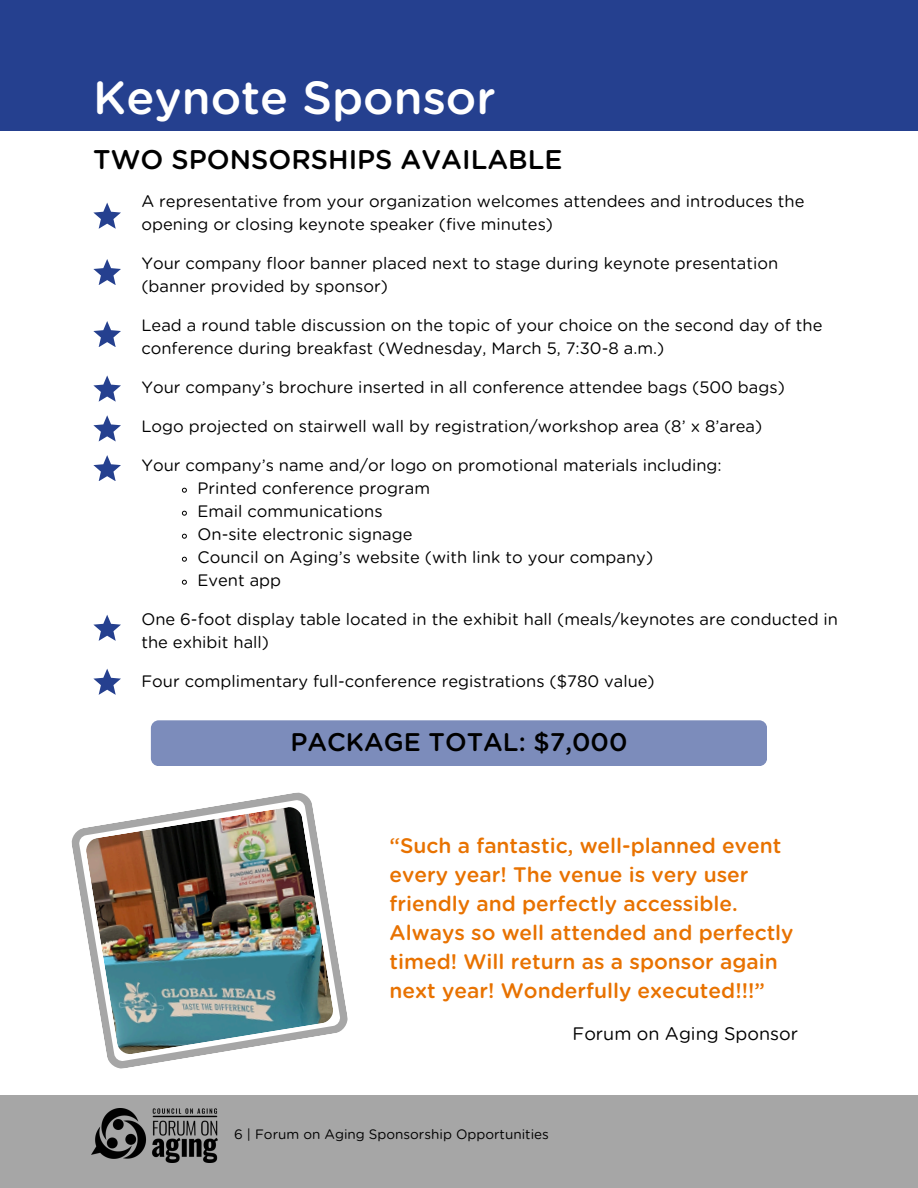
<style>
.page{position:relative;width:918px;height:1188px;background:#fff}
.page>*{position:absolute;margin:0;border:0;box-sizing:border-box;transform-origin:0 0}
.t1{font:500 46.5px "Gotham Rounded";color:#fff}
.t2{font:500 27px "Gotham Rounded";color:#000}
.t3{font:500 25.5px "Gotham Rounded";color:#000}
.t4{font:500 21px/29px "Gotham Rounded";color:#e87200}
.t5{font:18px "Gotham Rounded";color:#000}
.t6{font:16.5px/23px "Gotham Rounded";color:#000}
.t7{font:13.5px "Gotham Rounded";color:#000}
</style>
<div class="page">
<div style="left:0;top:0;width:918px;height:130px;background:#25408f"></div>
<div style="left:0;top:1095px;width:918px;height:93px;background:#a6a6a6"></div>
<img style="left:71px;top:792px;width:277px;height:277px">
<img style="left:92px;top:1109px;width:126px;height:54px">
<svg style="left:181px;top:487px;width:6px;height:6px"></svg>
<svg style="left:181px;top:510px;width:6px;height:6px"></svg>
<svg style="left:181px;top:533px;width:6px;height:6px"></svg>
<svg style="left:181px;top:556px;width:6px;height:6px"></svg>
<svg style="left:181px;top:579px;width:6px;height:6px"></svg>
<svg style="left:93px;top:203px;width:28px;height:25px"></svg>
<svg style="left:93px;top:259px;width:28px;height:26px"></svg>
<svg style="left:93px;top:321px;width:28px;height:26px"></svg>
<svg style="left:93px;top:375px;width:28px;height:26px"></svg>
<svg style="left:93px;top:415px;width:28px;height:26px"></svg>
<svg style="left:93px;top:455px;width:28px;height:26px"></svg>
<svg style="left:93px;top:615px;width:28px;height:25px"></svg>
<svg style="left:93px;top:669px;width:28px;height:25px"></svg>
<div style="left:151px;top:720px;width:616px;height:46px;background:#7c8cbb;border-radius:8px"></div>
<p class="t1" style="left:93px;top:77px;width:404px">Keynote Sponsor</p>
<p class="t2" style="left:93px;top:147px;width:471px">TWO SPONSORSHIPS AVAILABLE</p>
<p class="t6" style="left:141px;top:191px;width:665px">A representative from your organization welcomes attendees and introduces the opening or closing keynote speaker (five minutes)</p>
<p class="t6" style="left:141px;top:253px;width:638px">Your company floor banner placed next to stage during keynote presentation (banner provided by sponsor)</p>
<p class="t6" style="left:141px;top:315px;width:683px">Lead a round table discussion on the topic of your choice on the second day of the conference during breakfast (Wednesday, March 5, 7:30-8 a.m.)</p>
<p class="t6" style="left:141px;top:377px;width:645px">Your company’s brochure inserted in all conference attendee bags (500 bags)</p>
<p class="t6" style="left:141px;top:416px;width:622px">Logo projected on stairwell wall by registration/workshop area (8’ x 8’area)</p>
<h4 class="t6" style="left:141px;top:455px;width:582px">Your company’s name and/or logo on promotional materials including:</h4>
<h4 class="t6" style="left:198px;top:478px;width:234px">Printed conference program</h4>
<h4 class="t6" style="left:198px;top:501px;width:187px">Email communications</h4>
<h4 class="t6" style="left:198px;top:524px;width:216px">On-site electronic signage</h4>
<h4 class="t6" style="left:198px;top:547px;width:457px">Council on Aging’s website (with link to your company)</h4>
<h4 class="t6" style="left:198px;top:570px;width:85px">Event app</h4>
<p class="t6" style="left:141px;top:609px;width:698px">One 6-foot display table located in the exhibit hall (meals/keynotes are conducted in the exhibit hall)</p>
<p class="t6" style="left:141px;top:671px;width:515px">Four complimentary full-conference registrations ($780 value)</p>
<p class="t3" style="left:290px;top:730px;width:339px">PACKAGE TOTAL: $7,000</p>
<h1 class="t4" style="left:390px;top:833px;width:406px">“Such a fantastic, well-planned event every year! The venue is very user friendly and perfectly accessible.<br>Always so well attended and perfectly timed! Will return as a sponsor again next year! Wonderfully executed!!!”</h1>
<h2 class="t5" style="left:573px;top:1026px;width:227px">Forum on Aging Sponsor</h2>
<p class="t7" style="left:234px;top:1128px;width:316px">6 | Forum on Aging Sponsorship Opportunities</p>
</div>
